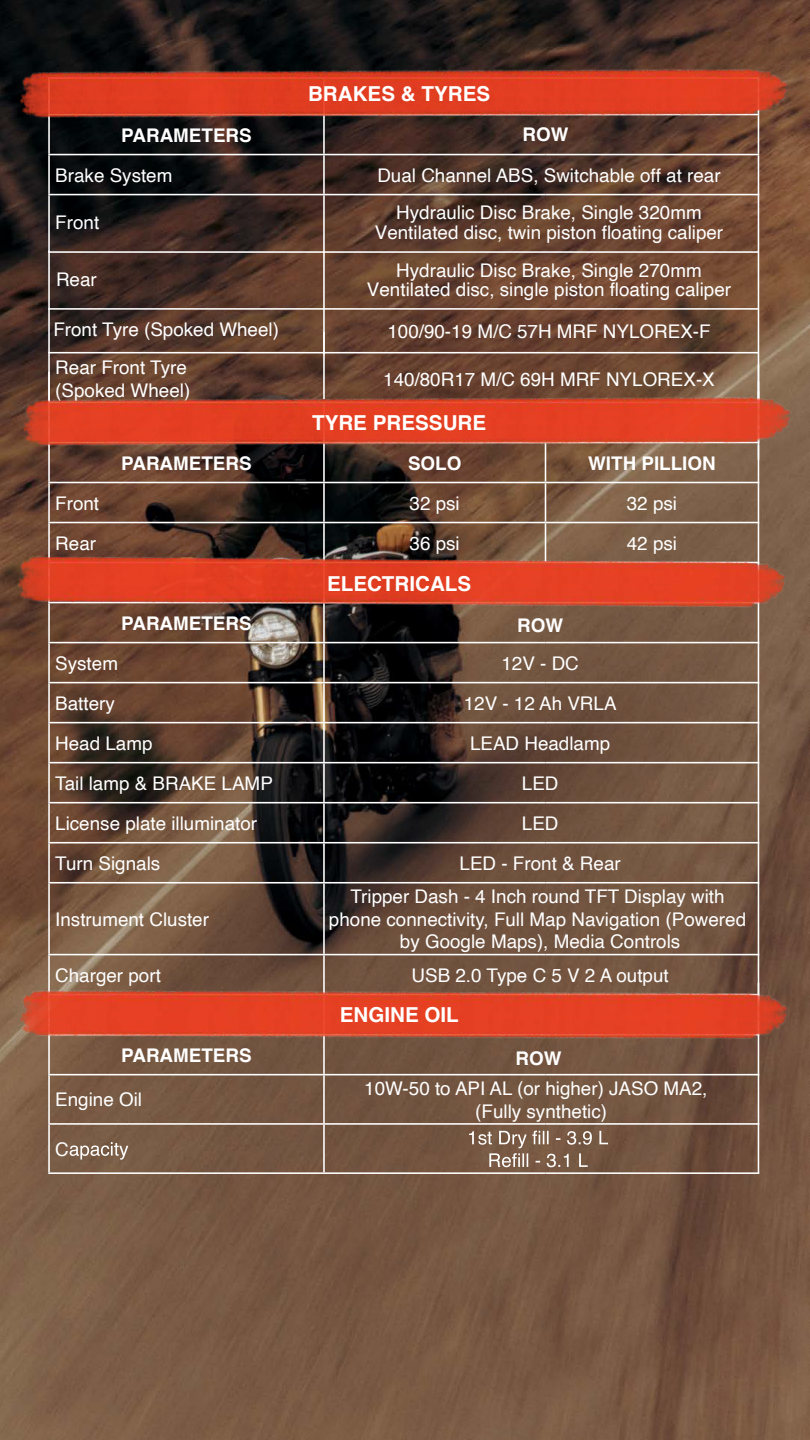
<style>
.page{position:relative;width:810px;height:1440px;background:#fff}
.page>*{position:absolute;margin:0;border:0;box-sizing:border-box;transform-origin:0 0}
.t1{font:700 20.62px "Helvetica";color:#fff}
.t2{font:18.83px/22.6px "Helvetica";color:#fff;text-align:center}
.t3{font:700 18.83px "Helvetica";color:#fff}
</style>
<div class="page">
<img style="left:0;top:0;width:810px;height:1440px">
<hr style="left:48px;top:443px;width:2px;height:39px;background:#fff">
<hr style="left:323px;top:443px;width:2px;height:39px;background:#fff">
<hr style="left:545px;top:443px;width:1px;height:39px;background:#fff">
<hr style="left:48px;top:482px;width:276px;height:1px;background:#fff">
<hr style="left:48px;top:483px;width:2px;height:39px;background:#fff">
<hr style="left:324px;top:482px;width:222px;height:1px;background:#fff">
<hr style="left:323px;top:483px;width:2px;height:39px;background:#fff">
<hr style="left:546px;top:482px;width:213px;height:1px;background:#fff">
<hr style="left:545px;top:483px;width:1px;height:39px;background:#fff">
<hr style="left:758px;top:445px;width:1px;height:728px;background:#fff">
<hr style="left:48px;top:522px;width:276px;height:1px;background:#fff">
<hr style="left:48px;top:523px;width:2px;height:39px;background:#fff">
<hr style="left:324px;top:522px;width:222px;height:1px;background:#fff">
<hr style="left:323px;top:523px;width:2px;height:39px;background:#fff">
<hr style="left:546px;top:522px;width:213px;height:1px;background:#fff">
<hr style="left:545px;top:523px;width:1px;height:39px;background:#fff">
<hr style="left:48px;top:603px;width:2px;height:39px;background:#fff">
<hr style="left:323px;top:603px;width:2px;height:39px;background:#fff">
<hr style="left:48px;top:642px;width:276px;height:1px;background:#fff">
<hr style="left:48px;top:643px;width:2px;height:39px;background:#fff">
<hr style="left:324px;top:642px;width:222px;height:1px;background:#fff">
<hr style="left:323px;top:643px;width:2px;height:39px;background:#fff">
<hr style="left:546px;top:642px;width:213px;height:1px;background:#fff">
<hr style="left:48px;top:682px;width:276px;height:1px;background:#fff">
<hr style="left:48px;top:683px;width:2px;height:39px;background:#fff">
<hr style="left:324px;top:682px;width:222px;height:1px;background:#fff">
<hr style="left:323px;top:683px;width:2px;height:39px;background:#fff">
<hr style="left:546px;top:682px;width:213px;height:1px;background:#fff">
<hr style="left:48px;top:722px;width:276px;height:1px;background:#fff">
<hr style="left:48px;top:723px;width:2px;height:39px;background:#fff">
<hr style="left:324px;top:722px;width:222px;height:1px;background:#fff">
<hr style="left:323px;top:723px;width:2px;height:39px;background:#fff">
<hr style="left:546px;top:722px;width:213px;height:1px;background:#fff">
<hr style="left:48px;top:762px;width:276px;height:1px;background:#fff">
<hr style="left:48px;top:763px;width:2px;height:39px;background:#fff">
<hr style="left:324px;top:762px;width:222px;height:1px;background:#fff">
<hr style="left:323px;top:763px;width:2px;height:39px;background:#fff">
<hr style="left:546px;top:762px;width:213px;height:1px;background:#fff">
<hr style="left:48px;top:802px;width:276px;height:1px;background:#fff">
<hr style="left:48px;top:803px;width:2px;height:39px;background:#fff">
<hr style="left:324px;top:802px;width:222px;height:1px;background:#fff">
<hr style="left:323px;top:803px;width:2px;height:39px;background:#fff">
<hr style="left:546px;top:802px;width:213px;height:1px;background:#fff">
<hr style="left:48px;top:842px;width:276px;height:2px;background:#fff">
<hr style="left:48px;top:844px;width:2px;height:38px;background:#fff">
<hr style="left:324px;top:842px;width:222px;height:2px;background:#fff">
<hr style="left:323px;top:844px;width:2px;height:38px;background:#fff">
<hr style="left:546px;top:842px;width:213px;height:2px;background:#fff">
<hr style="left:48px;top:882px;width:276px;height:2px;background:#fff">
<hr style="left:48px;top:884px;width:2px;height:70px;background:#fff">
<hr style="left:324px;top:882px;width:222px;height:2px;background:#fff">
<hr style="left:323px;top:884px;width:2px;height:70px;background:#fff">
<hr style="left:546px;top:882px;width:213px;height:2px;background:#fff">
<hr style="left:48px;top:954px;width:276px;height:1px;background:#fff">
<hr style="left:48px;top:955px;width:2px;height:39px;background:#fff">
<hr style="left:324px;top:954px;width:222px;height:1px;background:#fff">
<hr style="left:323px;top:955px;width:2px;height:39px;background:#fff">
<hr style="left:546px;top:954px;width:213px;height:1px;background:#fff">
<hr style="left:48px;top:1035px;width:2px;height:39px;background:#fff">
<hr style="left:323px;top:1035px;width:2px;height:39px;background:#fff">
<hr style="left:48px;top:1074px;width:276px;height:1px;background:#fff">
<hr style="left:48px;top:1075px;width:2px;height:48px;background:#fff">
<hr style="left:324px;top:1074px;width:222px;height:1px;background:#fff">
<hr style="left:323px;top:1075px;width:2px;height:48px;background:#fff">
<hr style="left:546px;top:1074px;width:213px;height:1px;background:#fff">
<hr style="left:48px;top:1123px;width:276px;height:2px;background:#fff">
<hr style="left:48px;top:1125px;width:2px;height:47px;background:#fff">
<hr style="left:324px;top:1123px;width:222px;height:2px;background:#fff">
<hr style="left:323px;top:1125px;width:2px;height:47px;background:#fff">
<hr style="left:546px;top:1123px;width:213px;height:2px;background:#fff">
<hr style="left:48px;top:1172px;width:276px;height:2px;background:#fff">
<hr style="left:324px;top:1172px;width:222px;height:2px;background:#fff">
<hr style="left:546px;top:1172px;width:213px;height:2px;background:#fff">
<svg style="left:70px;top:1142px;width:58px;height:18px"></svg>
<svg style="left:469px;top:1131px;width:139px;height:36px;background:#8d7360"></svg>
<img style="left:15px;top:546px;width:780px;height:78px">
<img style="left:17px;top:980px;width:780px;height:75px">
<hr style="left:48px;top:115px;width:2px;height:39px;background:#fff">
<hr style="left:323px;top:115px;width:2px;height:39px;background:#fff">
<hr style="left:758px;top:115px;width:1px;height:39px;background:#fff">
<hr style="left:48px;top:154px;width:276px;height:1px;background:#fff">
<hr style="left:48px;top:155px;width:2px;height:39px;background:#fff">
<hr style="left:324px;top:154px;width:222px;height:1px;background:#fff">
<hr style="left:323px;top:155px;width:2px;height:39px;background:#fff">
<hr style="left:546px;top:154px;width:213px;height:1px;background:#fff">
<hr style="left:758px;top:155px;width:1px;height:276px;background:#fff">
<hr style="left:48px;top:194px;width:276px;height:1px;background:#fff">
<hr style="left:48px;top:195px;width:2px;height:57px;background:#fff">
<hr style="left:324px;top:194px;width:222px;height:1px;background:#fff">
<hr style="left:323px;top:195px;width:2px;height:159px;background:#fff">
<hr style="left:546px;top:194px;width:213px;height:1px;background:#fff">
<hr style="left:48px;top:251px;width:2px;height:156px;background:#fff">
<hr style="left:323px;top:332px;width:2px;height:67px;background:#fff">
<img style="left:17px;top:59px;width:780px;height:74px">
<hr style="left:48px;top:251px;width:710px;height:2px;background:#fff">
<hr style="left:48px;top:308px;width:710px;height:2px;background:#fff">
<hr style="left:48px;top:352px;width:710px;height:1px;background:#fff">
<img style="left:20px;top:386px;width:780px;height:75px">
<p class="t1" style="left:308px;top:82px;width:184px">BRAKES &amp; TYRES</p>
<p class="t3" style="left:121px;top:123px;width:132px">PARAMETERS</p>
<p class="t3" style="left:523px;top:123px;width:48px">ROW</p>
<p class="t2" style="left:55px;top:164px;width:119px">Brake System</p>
<p class="t2" style="left:377px;top:164px;width:345px">Dual Channel ABS, Switchable off at rear</p>
<p class="t2" style="left:55px;top:212px;width:45px">Front</p>
<p class="t2" style="left:375px;top:204px;width:350px;line-height:19.6px">Hydraulic Disc Brake, Single 320mm<br>Ventilated disc, twin piston floating caliper</p>
<p class="t2" style="left:367px;top:261px;width:366px;line-height:19.6px">Hydraulic Disc Brake, Single 270mm<br>Ventilated disc, single piston floating caliper</p>
<p class="t2" style="left:56px;top:269px;width:42px">Rear</p>
<p class="t2" style="left:53px;top:318px;width:227px">Front Tyre (Spoked Wheel)</p>
<p class="t2" style="left:387px;top:321px;width:325px">100/90-19 M/C 57H MRF NYLOREX-F</p>
<p class="t2" style="left:55px;top:357px;width:136px;text-align:left">Rear Front Tyre (Spoked Wheel)</p>
<p class="t2" style="left:383px;top:368px;width:333px">140/80R17 M/C 69H MRF NYLOREX-X</p>
<p class="t1" style="left:312px;top:410px;width:176px">TYRE PRESSURE</p>
<p class="t3" style="left:121px;top:451px;width:132px">PARAMETERS</p>
<p class="t3" style="left:408px;top:451px;width:55px">SOLO</p>
<p class="t3" style="left:588px;top:451px;width:129px">WITH PILLION</p>
<p class="t2" style="left:55px;top:492px;width:45px">Front</p>
<p class="t2" style="left:410px;top:492px;width:52px">32 psi</p>
<p class="t2" style="left:627px;top:492px;width:52px">32 psi</p>
<p class="t2" style="left:55px;top:532px;width:42px">Rear</p>
<p class="t2" style="left:410px;top:532px;width:52px">36 psi</p>
<p class="t2" style="left:627px;top:532px;width:52px">42 psi</p>
<p class="t1" style="left:327px;top:572px;width:146px">ELECTRICALS</p>
<p class="t3" style="left:121px;top:612px;width:132px">PARAMETERS</p>
<p class="t3" style="left:517px;top:614px;width:48px">ROW</p>
<p class="t2" style="left:55px;top:652px;width:64px">System</p>
<p class="t2" style="left:501px;top:652px;width:79px">12V - DC</p>
<p class="t2" style="left:55px;top:692px;width:61px">Battery</p>
<p class="t2" style="left:464px;top:692px;width:154px">12V - 12 Ah VRLA</p>
<p class="t2" style="left:55px;top:732px;width:99px">Head Lamp</p>
<p class="t2" style="left:470px;top:732px;width:142px">LEAD Headlamp</p>
<p class="t2" style="left:55px;top:772px;width:219px">Tail lamp &amp; BRAKE LAMP</p>
<p class="t2" style="left:522px;top:772px;width:38px">LED</p>
<p class="t2" style="left:55px;top:812px;width:203px">License plate illuminator</p>
<p class="t2" style="left:522px;top:812px;width:38px">LED</p>
<p class="t2" style="left:55px;top:852px;width:106px">Turn Signals</p>
<p class="t2" style="left:460px;top:852px;width:163px">LED - Front &amp; Rear</p>
<p class="t2" style="left:55px;top:908px;width:155px">Instrument Cluster</p>
<p class="t2" style="left:329px;top:886px;width:419px">Tripper Dash - 4 Inch round TFT Display with phone connectivity, Full Map Navigation (Powered by Google Maps), Media Controls</p>
<p class="t2" style="left:55px;top:964px;width:107px">Charger port</p>
<p class="t2" style="left:412px;top:964px;width:259px">USB 2.0 Type C 5 V 2 A output</p>
<p class="t1" style="left:340px;top:1002px;width:121px">ENGINE OIL</p>
<p class="t3" style="left:121px;top:1044px;width:132px">PARAMETERS</p>
<p class="t3" style="left:516px;top:1046px;width:48px">ROW</p>
<p class="t2" style="left:55px;top:1089px;width:88px">Engine Oil</p>
<p class="t2" style="left:364px;top:1078px;width:345px">10W-50 to API AL (or higher) JASO MA2, (Fully synthetic)</p>
<p class="t2" style="left:55px;top:1138px;width:15px">C</p>
</div>
